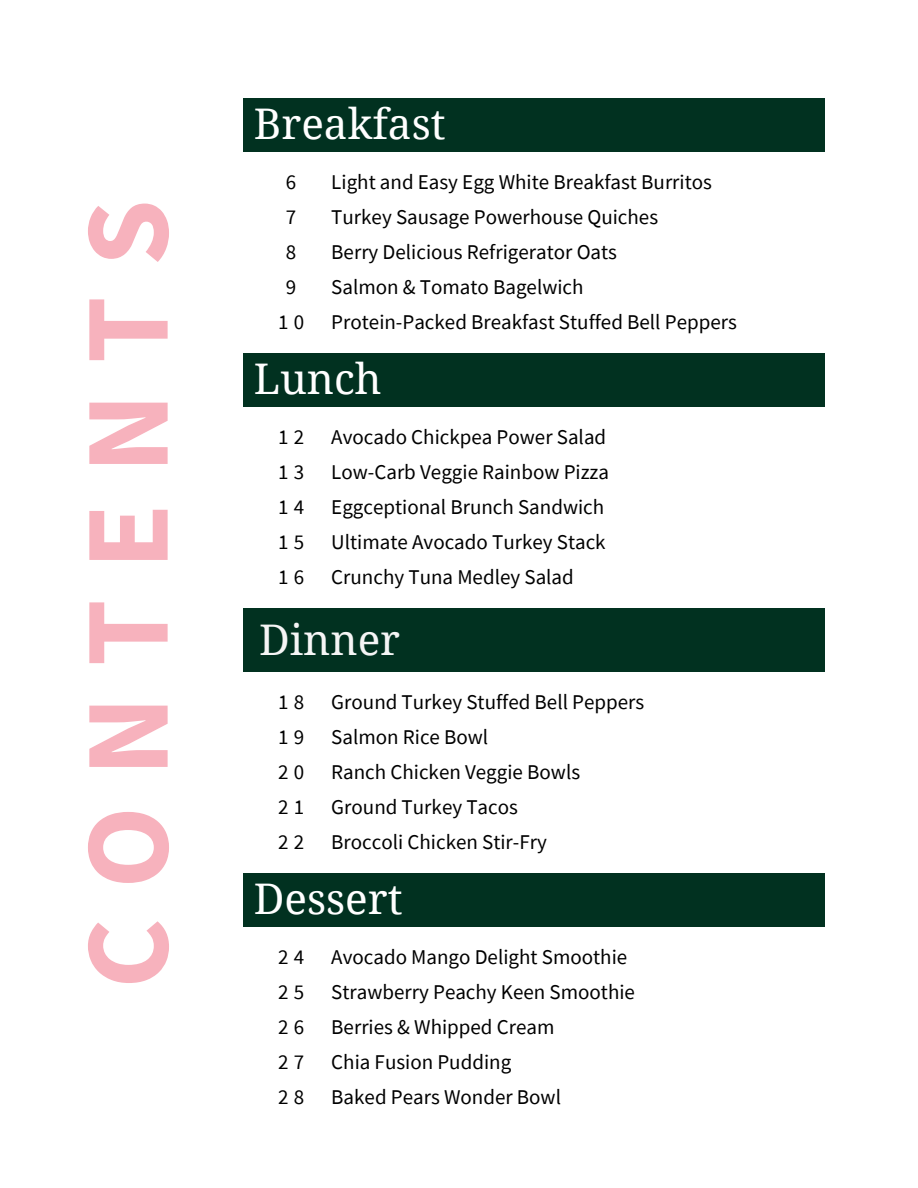
<style>
.page{position:relative;width:918px;height:1188px;background:#fff}
.page>*{position:absolute;margin:0;border:0;box-sizing:border-box;transform-origin:0 0}
.t1{font:700 120px "Source Sans Pro";letter-spacing:.25em;color:#f7b2bd}
.t2{font:42.3px "Droid Serif";color:#fff}
.t3{font:42.3px "Droid Serif";color:#f5f5f5}
.t4{font:42.15px "Droid Serif";color:#fff}
.t5{font:21px/34.8px "Source Sans Pro";color:#000;text-align:justify}
</style>
<div class="page">
<div style="left:243px;top:99px;width:582px;height:53px;background:#013120"></div>
<div style="left:243px;top:354px;width:582px;height:53px;background:#013120"></div>
<div style="left:243px;top:609px;width:582px;height:63px;background:#013120"></div>
<div style="left:243px;top:874px;width:582px;height:53px;background:#013120"></div>
<h1 class="t1" style="left:50px;top:989px;width:791px;rotate:-90deg">CONTENTS</h1>
<h3 class="t2" style="left:254px;top:100px;width:193px">Breakfast</h3>
<p class="t5" style="left:278px;top:164px;width:28px;text-align:center">6<br>7<br>8<br>9<br>1 0</p>
<p class="t5" style="left:331px;top:164px;width:382px">Light and Easy Egg White Breakfast Burritos</p>
<p class="t5" style="left:331px;top:199px;width:328px">Turkey Sausage Powerhouse Quiches</p>
<p class="t5" style="left:331px;top:234px;width:287px">Berry Delicious Refrigerator Oats</p>
<h3 class="t5" style="left:331px;top:269px;width:254px">Salmon &amp; Tomato Bagelwich</h3>
<h4 class="t5" style="left:331px;top:304px;width:407px">Protein-Packed Breakfast Stuffed Bell Peppers</h4>
<h4 class="t2" style="left:254px;top:355px;width:129px">Lunch</h4>
<h4 class="t5" style="left:278px;top:419px;width:28px">1 2<br>1 3<br>1 4<br>1 5<br>1 6</h4>
<p class="t5" style="left:331px;top:419px;width:276px">Avocado Chickpea Power Salad</p>
<p class="t5" style="left:331px;top:454px;width:279px">Low-Carb Veggie Rainbow Pizza</p>
<p class="t5" style="left:331px;top:489px;width:274px">Eggceptional Brunch Sandwich</p>
<p class="t5" style="left:331px;top:524px;width:276px">Ultimate Avocado Turkey Stack</p>
<h2 class="t5" style="left:331px;top:559px;width:244px">Crunchy Tuna Medley Salad</h2>
<p class="t3" style="left:259px;top:616px;width:143px">Dinner</p>
<h2 class="t5" style="left:278px;top:684px;width:28px">1 8<br>1 9<br>2 0<br>2 1<br>2 2</h2>
<p class="t5" style="left:331px;top:684px;width:315px">Ground Turkey Stuffed Bell Peppers</p>
<p class="t5" style="left:331px;top:719px;width:159px">Salmon Rice Bowl</p>
<p class="t5" style="left:331px;top:754px;width:250px">Ranch Chicken Veggie Bowls</p>
<p class="t5" style="left:331px;top:789px;width:188px">Ground Turkey Tacos</p>
<p class="t5" style="left:331px;top:824px;width:217px">Broccoli Chicken Stir-Fry</p>
<p class="t4" style="left:254px;top:875px;width:150px">Dessert</p>
<p class="t5" style="left:278px;top:939px;width:28px">2 4<br>2 5<br>2 6<br>2 7<br>2 8</p>
<h4 class="t5" style="left:331px;top:939px;width:297px">Avocado Mango Delight Smoothie</h4>
<p class="t5" style="left:331px;top:974px;width:305px">Strawberry Peachy Keen Smoothie</p>
<p class="t5" style="left:331px;top:1009px;width:225px">Berries &amp; Whipped Cream</p>
<p class="t5" style="left:331px;top:1044px;width:181px">Chia Fusion Pudding</p>
<p class="t5" style="left:331px;top:1079px;width:231px">Baked Pears Wonder Bowl</p>
</div>
